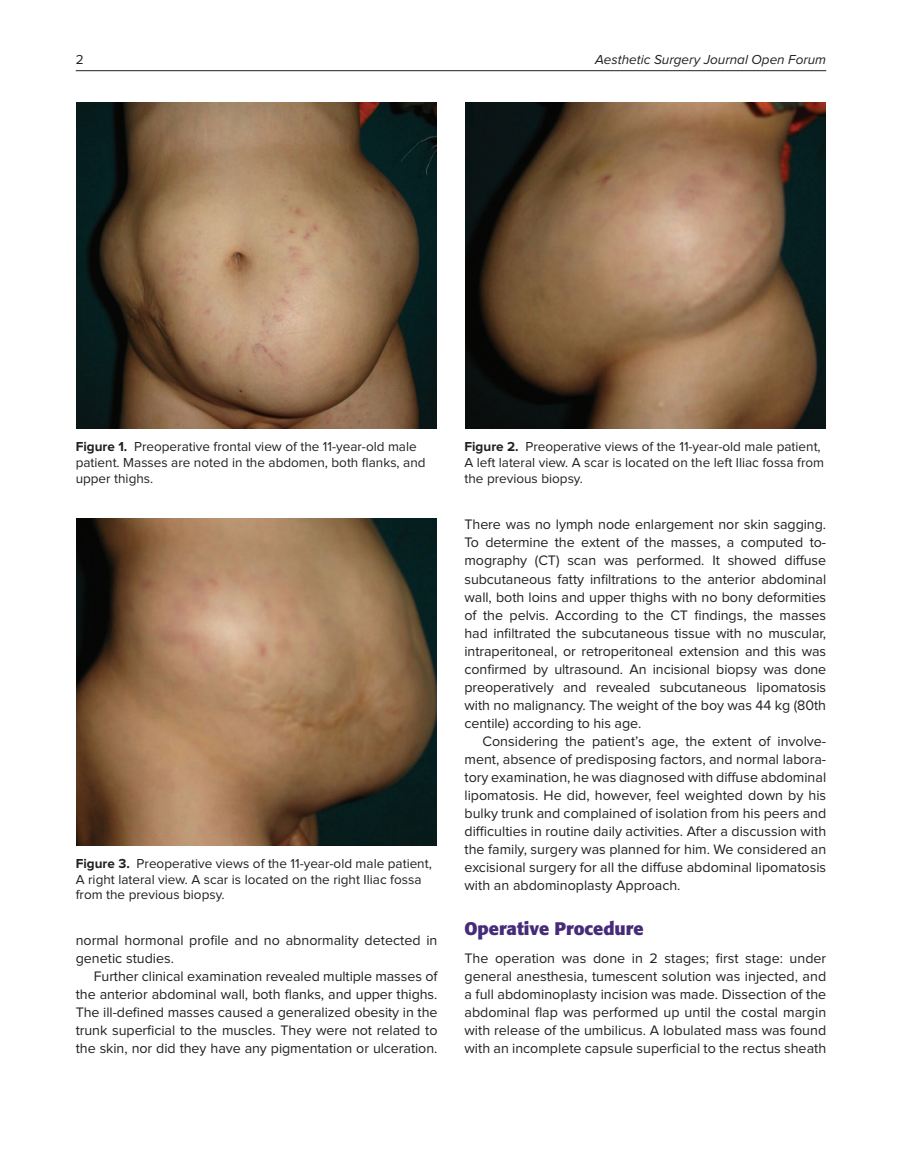
<style>
.page{position:relative;width:902px;height:1174px;background:#fff}
.page>*{position:absolute;margin:0;border:0;box-sizing:border-box;transform-origin:0 0}
.t1{font:700 18px "Formata";color:#462b79}
.t2{font:14.25px/18px "Proxima Nova";color:#231f20;text-align:justify}
.t3{font:13.5px/15.8px "Proxima Nova";color:#231f20}
.t4{font:italic 13.5px "Proxima Nova";color:#231f20}
.s1{font-weight:700}
</style>
<div class="page">
<hr style="left:76px;top:70px;width:750px;height:1px;background:#231f20">
<img style="left:76px;top:102px;width:360px;height:326px">
<img style="left:465px;top:102px;width:360px;height:326px">
<img style="left:77px;top:519px;width:359px;height:326px">
<p class="t3" style="left:76px;top:52px;width:9px">2</p>
<p class="t4" style="left:595px;top:54px;width:233px">Aesthetic Surgery Journal Open Forum</p>
<p class="t3" style="left:76px;top:439px;width:351px"><span class="s1">Figure 1.</span> Preoperative frontal view of the 11-year-old male patient. Masses are noted in the abdomen, both flanks, and upper thighs.</p>
<p class="t3" style="left:464px;top:439px;width:361px"><span class="s1">Figure 2.</span> Preoperative views of the 11-year-old male patient,<br>A left lateral view. A scar is located on the left Iliac fossa from the previous biopsy.</p>
<p class="t3" style="left:76px;top:856px;width:357px"><span class="s1">Figure 3.</span> Preoperative views of the 11-year-old male patient,<br>A right lateral view. A scar is located on the right Iliac fossa from the previous biopsy.</p>
<p class="t2" style="left:76px;top:931px;width:363px">normal hormonal profile and no abnormality detected in genetic studies.</p>
<p class="t2" style="left:76px;top:967px;width:363px;text-indent:18px">Further clinical examination revealed multiple masses of the anterior abdominal wall, both flanks, and upper thighs.<br>The ill-defined masses caused a generalized obesity in the trunk superficial to the muscles. They were not related to the skin, nor did they have any pigmentation or ulceration.</p>
<p class="t2" style="left:464px;top:516px;width:363px">There was no lymph node enlargement nor skin sagging.<br>To determine the extent of the masses, a computed to&shy;mography (CT) scan was performed. It showed diffuse subcutaneous fatty infiltrations to the anterior abdominal wall, both loins and upper thighs with no bony deformities of the pelvis. According to the CT findings, the masses had infiltrated the subcutaneous tissue with no muscular, intraperitoneal, or retroperitoneal extension and this was confirmed by ultrasound. An incisional biopsy was done preoperatively and revealed subcutaneous lipomatosis with no malignancy. The weight of the boy was 44 kg (80th centile) according to his age.</p>
<p class="t2" style="left:464px;top:732px;width:363px;text-indent:18px">Considering the patient’s age, the extent of involve&shy;ment, absence of predisposing factors, and normal labora&shy;tory examination, he was diagnosed with diffuse abdominal lipomatosis. He did, however, feel weighted down by his bulky trunk and complained of isolation from his peers and difficulties in routine daily activities. After a discussion with the family, surgery was planned for him. We considered an excisional surgery for all the diffuse abdominal lipomatosis with an abdominoplasty Approach.</p>
<p class="t1" style="left:464px;top:917px;width:180px">Operative Procedure</p>
<p class="t2" style="left:464px;top:950px;width:363px">The operation was done in 2 stages; first stage: under general anesthesia, tumescent solution was injected, and a full abdominoplasty incision was made. Dissection of the abdominal flap was performed up until the costal margin with release of the umbilicus. A lobulated mass was found with an incomplete capsule superficial to the rectus sheath</p>
</div>
